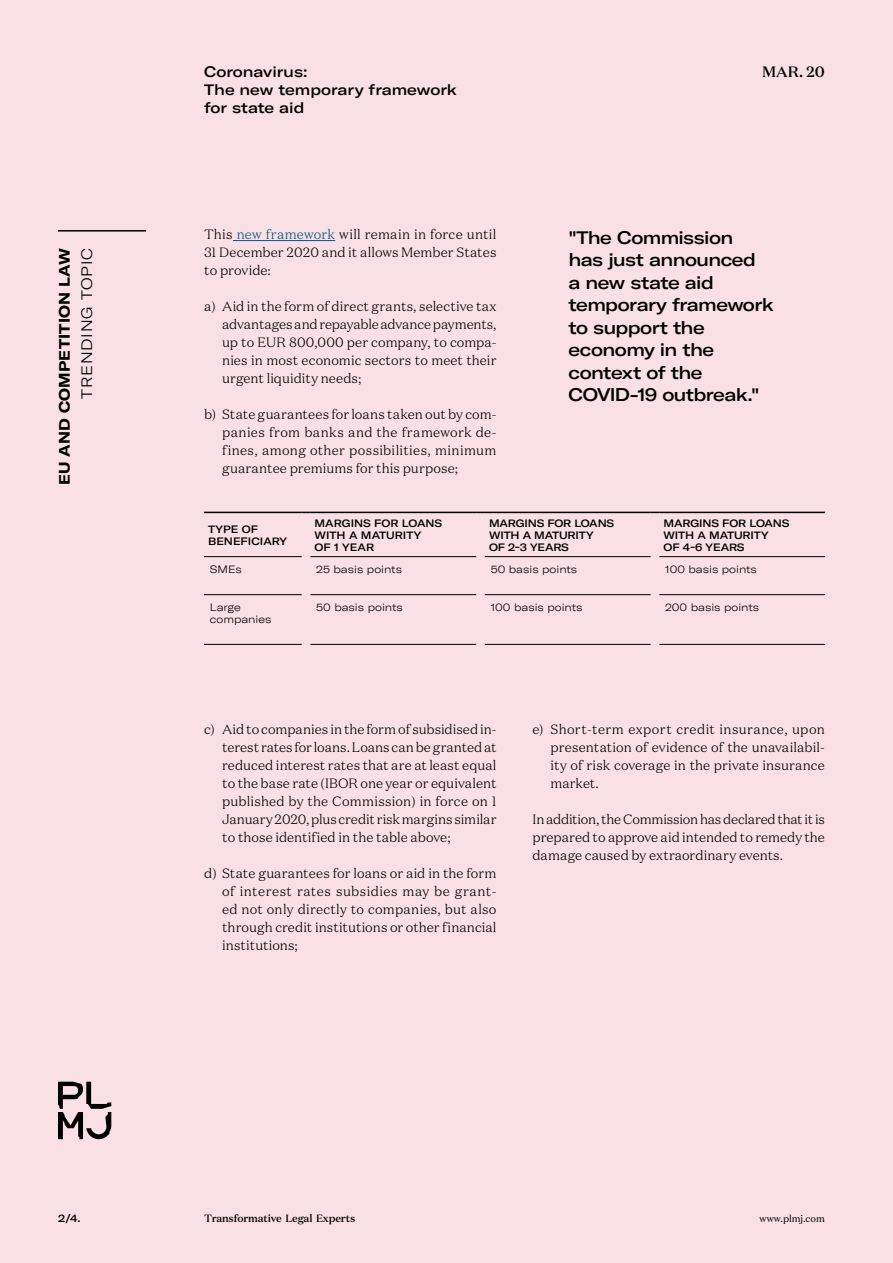
<style>
.page{position:relative;width:893px;height:1263px;background:#f9e0e4}
.page>*{position:absolute;margin:0;border:0;box-sizing:border-box;transform-origin:0 0}
.t1{font:500 expanded 18px/22.5px "GT America";letter-spacing:-.03em;color:#000}
.t2{font:500 expanded 15px/18px "GT America";color:#000}
.t3{font:700 expanded 15px "GT America";letter-spacing:.01em;color:#000}
.t4{font:300 expanded 15px "GT America";letter-spacing:.05em;color:#000}
.t5{font:500 15px "Domaine Text";color:#000}
.t6{font:300 13.5px/18px "Domaine Text";letter-spacing:.005em;color:#000;text-align:justify}
.t7{font:500 expanded 10.5px/12px "GT America";letter-spacing:-.01em;color:#000}
.t8{font:300 expanded 10.5px/11.7px "GT America";color:#000}
.t9{font:500 10.5px "Domaine Text";letter-spacing:-.02em;color:#000}
.t10{font:9.75px "Domaine Text";color:#000}
.s1{color:#005b88}
</style>
<div class="page">
<hr style="left:233px;top:240px;width:102px;height:1px;background:#005b88">
<hr style="left:204px;top:512px;width:98px;height:1px;background:#000">
<hr style="left:310px;top:512px;width:166px;height:1px;background:#000">
<hr style="left:485px;top:512px;width:166px;height:1px;background:#000">
<hr style="left:659px;top:512px;width:166px;height:1px;background:#000">
<hr style="left:204px;top:594px;width:98px;height:1px;background:#000">
<hr style="left:310px;top:594px;width:166px;height:1px;background:#000">
<hr style="left:485px;top:594px;width:166px;height:1px;background:#000">
<hr style="left:659px;top:594px;width:166px;height:1px;background:#000">
<hr style="left:204px;top:644px;width:98px;height:1px;background:#000">
<hr style="left:310px;top:644px;width:166px;height:1px;background:#000">
<hr style="left:485px;top:644px;width:166px;height:1px;background:#000">
<hr style="left:659px;top:644px;width:166px;height:1px;background:#000">
<hr style="left:204px;top:556px;width:98px;height:1px;background:#000">
<hr style="left:310px;top:556px;width:166px;height:1px;background:#000">
<hr style="left:485px;top:556px;width:166px;height:1px;background:#000">
<hr style="left:659px;top:556px;width:166px;height:1px;background:#000">
<hr style="left:58px;top:230px;width:88px;height:2px;background:#000">
<svg style="left:58px;top:1082px;width:53px;height:57px"></svg>
<p class="t3" style="left:55px;top:485px;width:239px;rotate:-90deg">EU AND COMPETITION LAW</p>
<p class="t4" style="left:78px;top:399px;width:152px;rotate:-90deg">TRENDING TOPIC</p>
<p class="t7" style="left:58px;top:1212px;width:24px">2/4.</p>
<p class="t2" style="left:204px;top:63px;width:105px">Coronavirus:</p>
<p class="t5" style="left:762px;top:62px;width:64px">MAR. 20</p>
<p class="t2" style="left:204px;top:81px;width:254px">The new temporary framework for state aid</p>
<p class="t6" style="left:204px;top:225px;width:294px">This <span class="s1">new framework</span> will remain in force until 31 December 2020 and it allows Member States to provide:</p>
<p class="t6" style="left:222px;top:297px;width:276px;text-indent:-18px">a) Aid in the form of direct grants, selective tax advantages and repayable advance payments, up to EUR 800,000 per company, to compa&shy;nies in most economic sectors to meet their urgent liquidity needs;</p>
<p class="t6" style="left:222px;top:405px;width:276px;text-indent:-18px">b) State guarantees for loans taken out by com&shy;panies from banks and the framework de&shy;fines, among other possibilities, minimum guarantee premiums for this purpose;</p>
<h1 class="t1" style="left:568px;top:226px;width:207px">"The Commission<br>has just announced<br>a new state aid temporary framework to support the economy in the context of the<br>COVID-19 outbreak."</h1>
<p class="t7" style="left:208px;top:523px;width:80px">TYPE OF<br>BENEFICIARY</p>
<p class="t7" style="left:315px;top:517px;width:129px">MARGINS FOR LOANS<br>WITH A MATURITY<br>OF 1 YEAR</p>
<p class="t7" style="left:489px;top:517px;width:127px">MARGINS FOR LOANS<br>WITH A MATURITY<br>OF 2-3 YEARS</p>
<p class="t7" style="left:663px;top:517px;width:128px">MARGINS FOR LOANS<br>WITH A MATURITY<br>OF 4-6 YEARS</p>
<p class="t8" style="left:210px;top:564px;width:34px">SMEs</p>
<p class="t8" style="left:316px;top:564px;width:87px">25 basis points</p>
<p class="t8" style="left:491px;top:564px;width:88px">50 basis points</p>
<p class="t8" style="left:665px;top:564px;width:93px">100 basis points</p>
<p class="t8" style="left:210px;top:602px;width:63px">Large companies</p>
<p class="t8" style="left:316px;top:602px;width:88px">50 basis points</p>
<p class="t8" style="left:491px;top:602px;width:93px">100 basis points</p>
<p class="t8" style="left:665px;top:602px;width:95px">200 basis points</p>
<p class="t6" style="left:222px;top:720px;width:276px;text-indent:-18px">c) Aid to companies in the form of subsidised in&shy;terest rates for loans. Loans can be granted at reduced interest rates that are at least equal to the base rate (IBOR one year or equivalent published by the Commission) in force on 1<br>January 2020, plus credit risk margins similar to those identified in the table above;</p>
<p class="t6" style="left:222px;top:864px;width:276px;text-indent:-18px">d) State guarantees for loans or aid in the form of interest rates subsidies may be grant&shy;ed not only directly to companies, but also through credit institutions or other financial institutions;</p>
<p class="t6" style="left:551px;top:720px;width:276px;text-indent:-18px">e) Short-term export credit insurance, upon presentation of evidence of the unavailabil&shy;ity of risk coverage in the private insurance market.</p>
<p class="t6" style="left:533px;top:810px;width:294px">In addition, the Commission has declared that it is prepared to approve aid intended to remedy the damage caused by extraordinary events.</p>
<p class="t9" style="left:204px;top:1211px;width:153px">Transformative Legal Experts</p>
<p class="t10" style="left:760px;top:1212px;width:67px">www.plmj.com</p>
</div>
